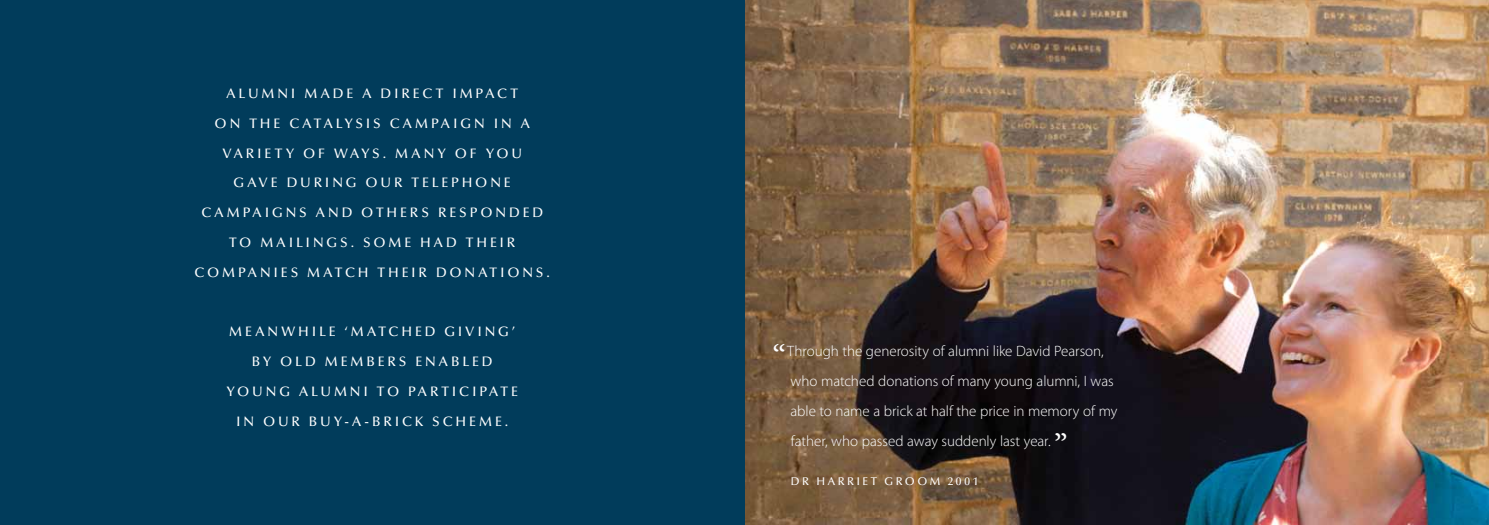
<style>
.page{position:relative;width:1489px;height:525px;background:#fff}
.page>*{position:absolute;margin:0;border:0;box-sizing:border-box;transform-origin:0 0}
.t1{font:33.75px "Minion Pro";color:#fff}
.t2{font:300 15px/29.8px "Myriad Pro";letter-spacing:-.005em;color:#fff}
.t3{font:500 13.75px/29.8px "Optima";letter-spacing:.205em;color:#fff;text-align:center}
.t4{font:500 11.25px "Optima";letter-spacing:.225em;color:#fff}
</style>
<div class="page">
<img style="left:744px;top:0;width:744px;height:524px">
<div style="left:0;top:0;width:744px;height:524px;background:#013c5b"></div>
<p class="t3" style="left:194px;top:79px;width:357px">ALUMNI MAD E A D IREC T IMPAC T<br>ON THE CATALYSIS CAMPAIGN IN A<br>VARIETY OF WAYS. M ANY OF YOU<br>GAVE D URING OUR TELEPHONE<br>C AMPAIGNS AND OTHERS RESPOND ED<br>TO MAILINGS. S OME HAD THEIR<br>COMPANIES MATCH THEIR D ONATIONS.</p>
<p class="t3" style="left:226px;top:317px;width:293px">M EANWHILE ‘MATCHED GIVING’<br>BY O LD MEMBERS ENABLED<br>YOUNG ALUMNI TO PARTICIPATE<br>IN OUR BUY-A-BRICK SCHEME.</p>
<h1 class="t1" style="left:772px;top:334px;width:15px">“</h1>
<p class="t2" style="left:787px;top:336px;width:331px">Through the generosity of alumni like David Pearson, who matched donations of many young alumni, I was able to name a brick at half the price in memory of my father, who passed away suddenly last year.</p>
<h1 class="t1" style="left:1054px;top:423px;width:15px">”</h1>
<p class="t4" style="left:790px;top:475px;width:189px">D R H ARRIET GROOM 2001</p>
</div>
